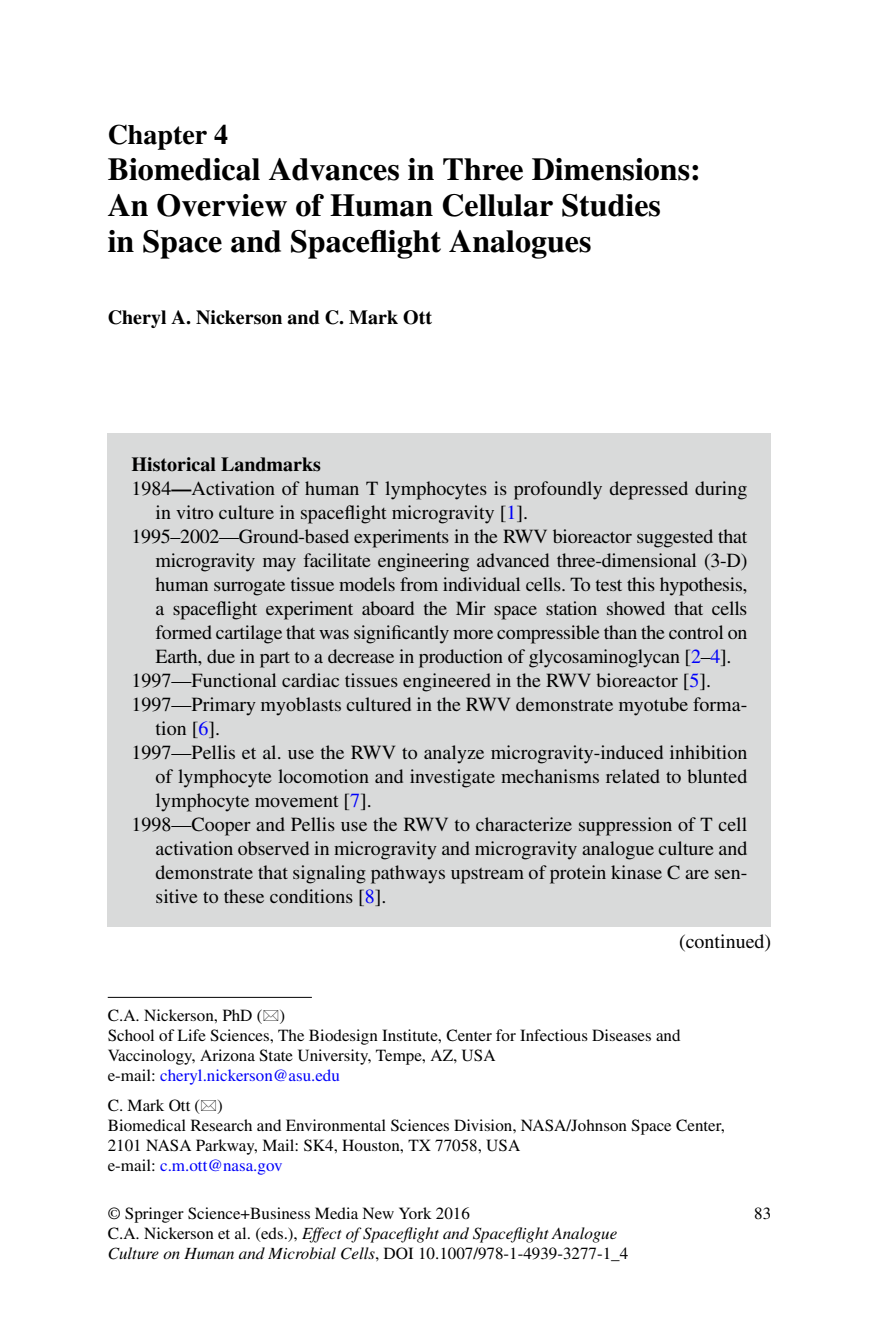
<style>
.page{position:relative;width:879px;height:1333px;background:#fff}
.page>*{position:absolute;margin:0;border:0;box-sizing:border-box;transform-origin:0 0}
.t1{font:700 32px/36px "Fcfjpw Times";color:#000}
.t2{font:700 28px "Fcfjpw Times";color:#000}
.t3{font:20px "Tcwydm Times";color:#000}
.t4{font:700 20px "Fcfjpw Times";color:#000}
.t5{font:17px/20px "Tcwydm Times";color:#000}
.t6{font:italic 17px/20px "Qnqxwh Times";color:#000}
.s1{font-family:"Fcfjpw Times";font-weight:700}
.s2{color:#0000fa}
.s3{font-family:"Tcwydm Times";font-style:normal}
</style>
<div class="page">
<hr style="left:108px;top:996px;width:204px;height:1px;background:#000">
<div style="left:108px;top:433px;width:663px;height:493px;background:#d9dada"></div>
<h2 class="t2" style="left:108px;top:125px;width:122px">Chapter 4</h2>
<h1 class="t1" style="left:108px;top:154px;width:594px">Biomedical Advances in Three Dimensions:<br>An Overview of Human Cellular Studies<br>in Space and Spaceflight Analogues</h1>
<p class="t4" style="left:108px;top:310px;width:326px">Cheryl A. Nickerson and C. Mark Ott</p>
<p class="t4" style="left:132px;top:457px;width:191px">Historical Landmarks</p>
<p class="t3" style="left:132px;top:481px;width:617px">1984 <span class="s1">—</span> Activation of human T lymphocytes is profoundly depressed during</p>
<p class="t3" style="left:156px;top:505px;width:374px">in vitro culture in spaceflight microgravity [ <span class="s2">1</span> ].</p>
<p class="t3" style="left:132px;top:529px;width:617px">1995–2002—Ground-based experiments in the RWV bioreactor suggested that</p>
<p class="t3" style="left:156px;top:553px;width:593px">microgravity may facilitate engineering advanced three-dimensional (3-D)</p>
<p class="t3" style="left:156px;top:577px;width:593px">human surrogate tissue models from individual cells. To test this hypothesis,</p>
<p class="t3" style="left:156px;top:601px;width:593px">a spaceflight experiment aboard the Mir space station showed that cells</p>
<p class="t3" style="left:156px;top:625px;width:593px">formed cartilage that was significantly more compressible than the control on</p>
<p class="t3" style="left:156px;top:649px;width:577px">Earth, due in part to a decrease in production of glycosaminoglycan [ <span class="s2">2</span> – <span class="s2">4</span> ].</p>
<p class="t3" style="left:132px;top:673px;width:581px">1997—Functional cardiac tissues engineered in the RWV bioreactor [ <span class="s2">5</span> ].</p>
<p class="t3" style="left:132px;top:697px;width:617px">1997—Primary myoblasts cultured in the RWV demonstrate myotube forma-</p>
<p class="t3" style="left:156px;top:721px;width:66px">tion [ <span class="s2">6</span> ].</p>
<p class="t3" style="left:132px;top:745px;width:617px">1997—Pellis et al. use the RWV to analyze microgravity-induced inhibition</p>
<p class="t3" style="left:156px;top:769px;width:593px">of lymphocyte locomotion and investigate mechanisms related to blunted</p>
<p class="t3" style="left:156px;top:793px;width:218px">lymphocyte movement [ <span class="s2">7</span> ].</p>
<p class="t3" style="left:132px;top:817px;width:617px">1998—Cooper and Pellis use the RWV to characterize suppression of T cell</p>
<p class="t3" style="left:156px;top:841px;width:593px">activation observed in microgravity and microgravity analogue culture and</p>
<p class="t3" style="left:156px;top:865px;width:593px">demonstrate that signaling pathways upstream of protein kinase C are sen-</p>
<p class="t3" style="left:156px;top:889px;width:232px">sitive to these conditions [ <span class="s2">8</span> ].</p>
<p class="t3" style="left:679px;top:933px;width:94px">(continued)</p>
<p class="t5" style="left:108px;top:1007px;width:574px">C. A. Nickerson , PhD ( )<br>School of Life Sciences, The Biodesign Institute, Center for Infectious Diseases and Vaccinology, Arizona State University , Tempe , AZ , USA<br>e-mail: <span class="s2">cheryl.nickerson@asu.edu</span></p>
<p class="t5" style="left:108px;top:1097px;width:619px">C. Mark Ott ( )<br>Biomedical Research and Environmental Sciences Division , NASA/Johnson Space Center , 2101 NASA Parkway, Mail: SK4 , Houston , TX 77058 , USA<br>e-mail: <span class="s2">c.m.ott@nasa.gov</span></p>
<p class="t5" style="left:108px;top:1204px;width:364px">© Springer Science+Business Media New York 2016</p>
<p class="t5" style="left:754px;top:1204px;width:18px">83</p>
<p class="t6" style="left:108px;top:1224px;width:522px"><span class="s3">C.A. Nickerson et al. (eds.),</span> Effect of Spaceflight and Spaceflight Analogue<br>Culture on Human and Microbial Cells<span class="s3">, DOI 10.1007/978-1-4939-3277-1_4</span></p>
</div>
